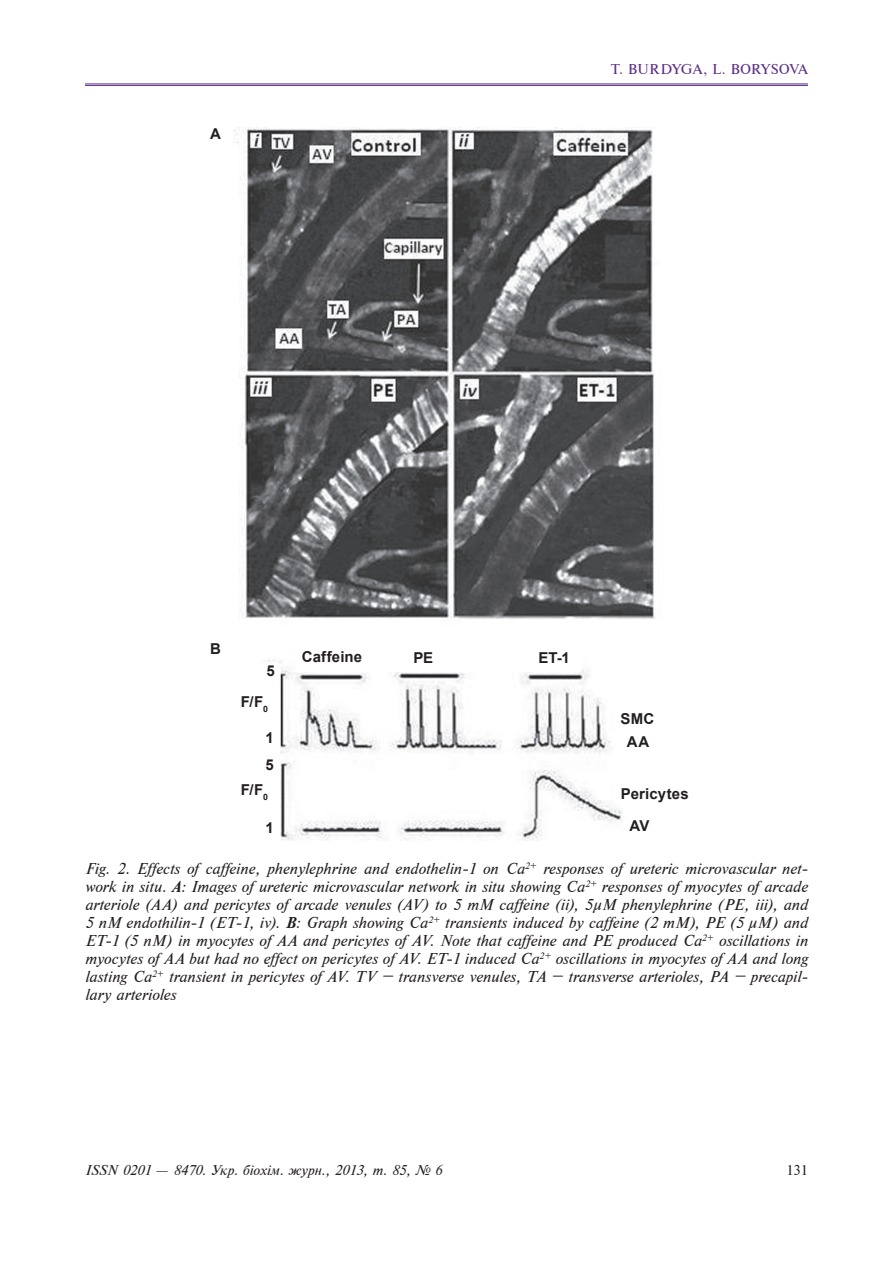
<style>
.page{position:relative;width:893px;height:1263px;background:#fff}
.page>*{position:absolute;margin:0;border:0;box-sizing:border-box;transform-origin:0 0}
.t1{font:15px/18px "Newton C Italic";letter-spacing:.005em;color:#231f20;text-align:justify}
.t2{font:700 15px/23px "Arial";letter-spacing:.01em;color:#231f20;text-align:center}
.t3{font:13.5px "Newton C Italic";color:#231f20}
.t4{font:13.5px "Newton C";color:#5d2e86}
.t5{font:13.5px "Newton C";color:#231f20}
.s1{font-family:"Newton C Bold";font-style:italic}
.s2{font-family:"Newton C"}
</style>
<div class="page">
<hr style="left:85px;top:84px;width:723px;height:1px;background:#5d2e86">
<hr style="left:85px;top:85px;width:723px;height:1px;background:#5d2e86">
<img style="left:234px;top:128px;width:422px;height:713px">
<div style="left:295px;top:645px;width:286px;height:27px;background:#fff"></div>
<div style="left:622px;top:703px;width:79px;height:141px;background:#fff"></div>
<div style="left:613px;top:767px;width:22px;height:37px;background:#fff"></div>
<div style="left:232px;top:663px;width:49px;height:183px;background:#fff;border:2px solid #fff"></div>
<div style="left:613px;top:708px;width:23px;height:37px;background:#fff"></div>
<p class="t2" style="left:210px;top:123px;width:12px">А</p>
<p class="t4" style="left:611px;top:61px;width:131px">T. BURDYGA , L. BOR</p>
<p class="t4" style="left:761px;top:61px;width:45px">YSOVA</p>
<p class="t2" style="left:210px;top:637px;width:12px">B</p>
<p class="t2" style="left:266px;top:660px;width:10px">5</p>
<p class="t2" style="left:241px;top:690px;width:28px">F/F<sub>0</sub></p>
<p class="t2" style="left:265px;top:727px;width:10px">1</p>
<p class="t2" style="left:265px;top:754px;width:10px">5</p>
<p class="t2" style="left:241px;top:779px;width:28px">F/F<sub>0</sub></p>
<p class="t2" style="left:265px;top:817px;width:10px">1</p>
<p class="t2" style="left:302px;top:646px;width:62px">Caffeine</p>
<p class="t2" style="left:413px;top:647px;width:21px">PE</p>
<p class="t2" style="left:538px;top:647px;width:33px">ET-1</p>
<p class="t2" style="left:621px;top:708px;width:35px">SMC<br>AA</p>
<p class="t2" style="left:621px;top:783px;width:69px">Pericytes</p>
<p class="t2" style="left:629px;top:814px;width:22px">AV</p>
<p class="t1" style="left:85px;top:859px;width:726px">Fig. 2. Effects of caffeine, phenylephrine and endothelin-1 on Ca<sup>2+</sup> responses of ureteric microvascular net&shy;work in situ. <span class="s1">A</span>: Images of ureteric microvascular network in situ showing Ca<sup>2+</sup> responses of myocytes of arcade arteriole (AA) and pericytes of arcade venules (AV) to 5 mM caffeine (ii), 5µM phenylephrine (PE, iii), and 5 nM endothilin-1 (ET-1, iv). <span class="s1">B</span>: Graph showing Ca<sup>2+</sup> transients induced by caffeine (2 mM), PE (5 µM) and ET-1 (5 nM) in myocytes of AA and pericytes of AV. Note that caffeine and PE produced Ca<sup>2+</sup> oscillations in myocytes of AA but had no effect on pericytes of AV. ET-1 induced Ca<sup>2+</sup> oscillations in myocytes of AA and long lasting Ca<sup>2+</sup> transient in pericytes of AV. TV – transverse venules, TA – transverse arterioles, PA – precapil&shy;lary arterioles</p>
<p class="t3" style="left:85px;top:1163px;width:358px">ISSN 0201 <span class="s2">—</span> 8470. Укр. біохім. журн., 2013, т. 85, № 6</p>
<p class="t5" style="left:786px;top:1163px;width:23px">131</p>
</div>
